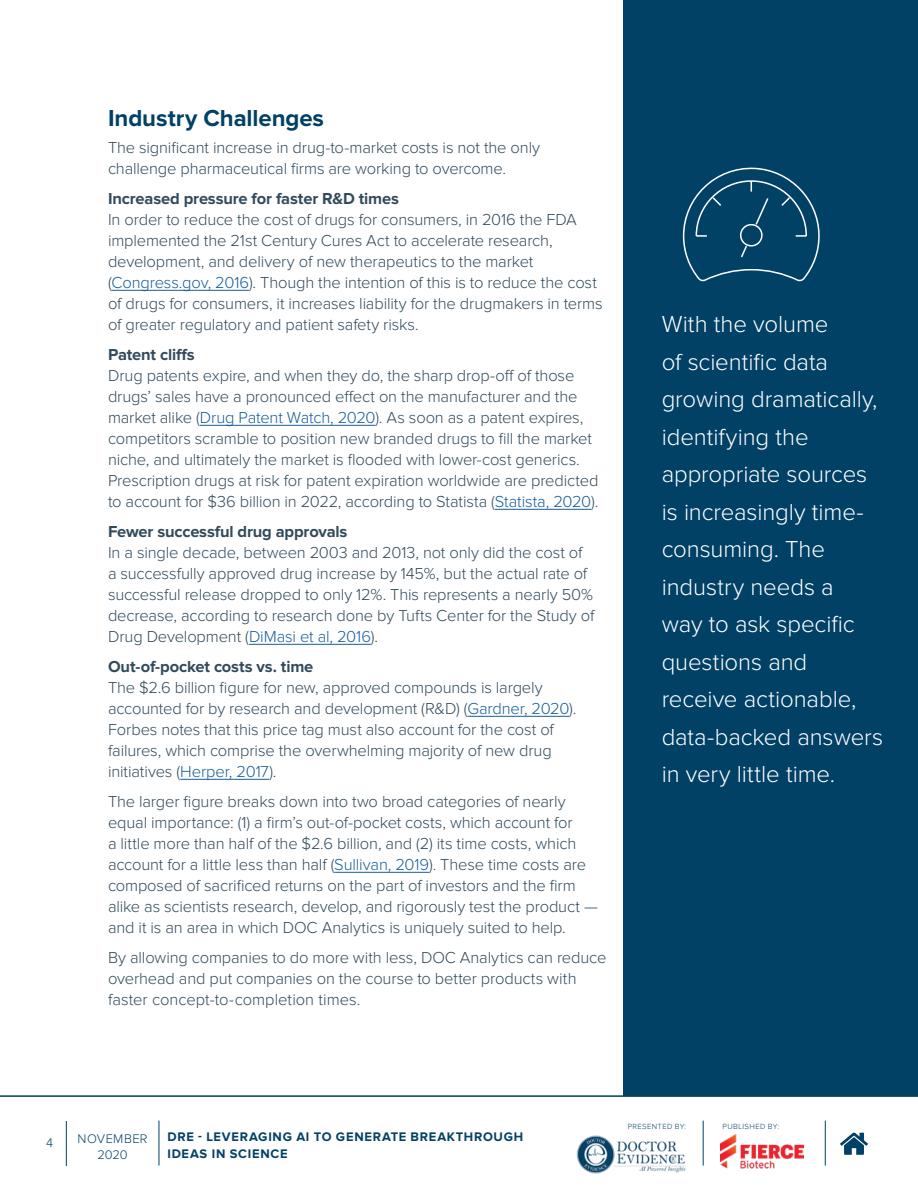
<style>
.page{position:relative;width:918px;height:1188px;background:#fff}
.page>*{position:absolute;margin:0;border:0;box-sizing:border-box;transform-origin:0 0}
.t1{font:300 24px/37.5px "Proxima Nova";letter-spacing:-.005em;color:#fff}
.t2{font:700 24px "Proxima Nova";letter-spacing:-.005em;color:#004165}
.t3{font:300 16.5px/21px "Proxima Nova";letter-spacing:-.01em;color:#324b5c}
.t4{font:700 16.5px "Proxima Nova";letter-spacing:-.01em;color:#324b5c}
.t5{font:700 12.9px/16.5px "Proxima Nova";letter-spacing:.055em;color:#044265}
.t6{font:300 12.9px/16.5px "Proxima Nova";letter-spacing:.025em;color:#044265;text-align:center}
.t7{font:300 12.9px "Proxima Nova";color:#004165}
.t8{font:300 7.8px "Proxima Nova";letter-spacing:.05em;color:#044265}
.s1{color:#175d9e}
</style>
<div class="page">
<hr style="left:112px;top:290px;width:137px;height:1px;background:#175d9e">
<hr style="left:200px;top:425px;width:175px;height:1px;background:#175d9e">
<hr style="left:495px;top:509px;width:96px;height:1px;background:#175d9e">
<hr style="left:249px;top:644px;width:122px;height:1px;background:#175d9e">
<hr style="left:467px;top:716px;width:102px;height:1px;background:#175d9e">
<hr style="left:180px;top:779px;width:89px;height:1px;background:#175d9e">
<hr style="left:334px;top:872px;width:95px;height:1px;background:#175d9e">
<div style="left:623px;top:0;width:295px;height:1125px;background:#004165"></div>
<svg style="left:682px;top:167px;width:137px;height:115px"></svg>
<svg style="left:0;top:1095px;width:918px;height:71px"></svg>
<svg style="left:840px;top:1133px;width:28px;height:22px"></svg>
<hr style="left:66px;top:1121px;width:1px;height:45px;background:#004165">
<hr style="left:159px;top:1121px;width:1px;height:45px;background:#004165">
<hr style="left:825px;top:1121px;width:1px;height:45px;background:#004165">
<hr style="left:703px;top:1121px;width:1px;height:45px;background:#004165">
<img style="left:577px;top:1136px;width:109px;height:38px">
<img style="left:720px;top:1134px;width:84px;height:35px">
<p class="t2" style="left:108px;top:104px;width:218px">Industry Challenges</p>
<p class="t3" style="left:108px;top:137px;width:434px">The significant increase in drug-to-market costs is not the only challenge pharmaceutical firms are working to overcome.</p>
<p class="t4" style="left:108px;top:189px;width:293px">Increased pressure for faster R&amp;D times</p>
<p class="t3" style="left:108px;top:209px;width:496px">In order to reduce the cost of drugs for consumers, in 2016 the FDA implemented the 21st Century Cures Act to accelerate research, development, and delivery of new therapeutics to the market (<span class="s1">Congress.gov, 2016</span>). Though the intention of this is to reduce the cost of drugs for consumers, it increases liability for the drugmakers in terms of greater regulatory and patient safety risks.</p>
<p class="t4" style="left:108px;top:345px;width:88px">Patent cliffs</p>
<p class="t3" style="left:108px;top:365px;width:492px">Drug patents expire, and when they do, the sharp drop-off of those drugs’ sales have a pronounced effect on the manufacturer and the market alike (<span class="s1">Drug Patent Watch, 2020</span>). As soon as a patent expires, competitors scramble to position new branded drugs to fill the market niche, and ultimately the market is flooded with lower-cost generics.<br>Prescription drugs at risk for patent expiration worldwide are predicted to account for $36 billion in 2022, according to Statista (<span class="s1">Statista, 2020</span>).</p>
<p class="t4" style="left:108px;top:522px;width:241px">Fewer successful drug approvals</p>
<p class="t3" style="left:108px;top:542px;width:488px">In a single decade, between 2003 and 2013, not only did the cost of a successfully approved drug increase by 145%, but the actual rate of successful release dropped to only 12%. This represents a nearly 50% decrease, according to research done by Tufts Center for the Study of Drug Development (<span class="s1">DiMasi et al, 2016</span>).</p>
<p class="t4" style="left:108px;top:657px;width:207px">Out-of-pocket costs vs. time</p>
<p class="t3" style="left:108px;top:677px;width:470px">The $2.6 billion figure for new, approved compounds is largely accounted for by research and development (R&amp;D) (<span class="s1">Gardner, 2020</span>).<br>Forbes notes that this price tag must also account for the cost of failures, which comprise the overwhelming majority of new drug initiatives (<span class="s1">Herper, 2017</span>).</p>
<p class="t3" style="left:108px;top:791px;width:491px">The larger figure breaks down into two broad categories of nearly equal importance: (1) a firm’s out-of-pocket costs, which account for<br>a little more than half of the $2.6 billion, and (2) its time costs, which account for a little less than half (<span class="s1">Sullivan, 2019</span>). These time costs are composed of sacrificed returns on the part of investors and the firm alike as scientists research, develop, and rigorously test the product — and it is an area in which DOC Analytics is uniquely suited to help.</p>
<p class="t3" style="left:108px;top:947px;width:500px">By allowing companies to do more with less, DOC Analytics can reduce overhead and put companies on the course to better products with faster concept-to-completion times.</p>
<p class="t1" style="left:662px;top:306px;width:223px">With the volume<br>of scientific data growing dramatically, identifying the appropriate sources is increasingly time&shy;consuming. The industry needs a<br>way to ask specific questions and receive actionable, data-backed answers in very little time.</p>
<p class="t7" style="left:46px;top:1136px;width:8px">4</p>
<p class="t6" style="left:78px;top:1130px;width:71px">NOVEMBER<br>2020</p>
<p class="t5" style="left:167px;top:1129px;width:357px">DRE - LEVERAGING AI TO GENERATE BREAKTHROUGH<br>IDEAS IN SCIENCE</p>
<p class="t8" style="left:628px;top:1122px;width:60px">PRESENTED BY:</p>
<p class="t8" style="left:723px;top:1122px;width:58px">PUBLISHED BY:</p>
</div>
